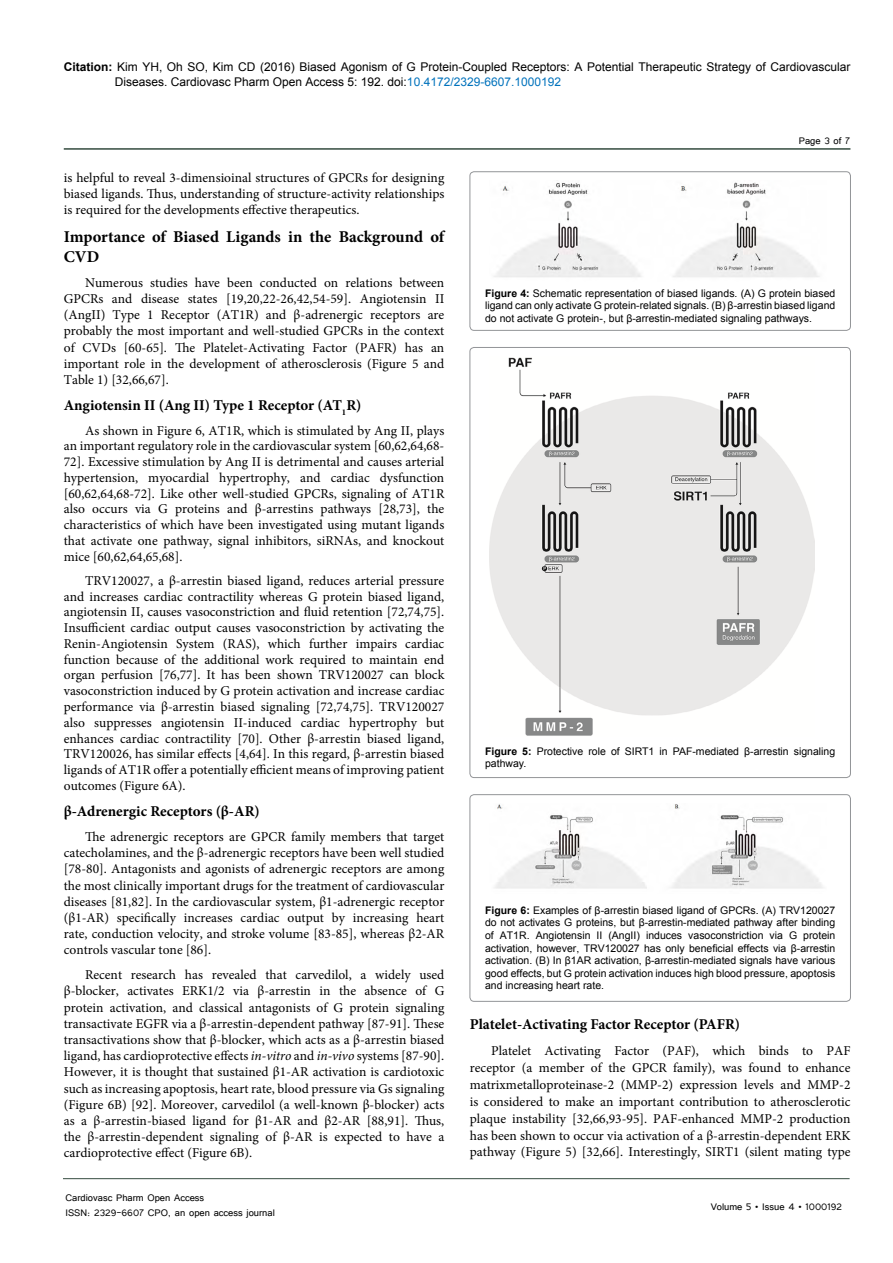
<style>
.page{position:relative;width:893px;height:1263px;background:#fff}
.page>*{position:absolute;margin:0;border:0;box-sizing:border-box;transform-origin:0 0}
.p1{font:700 16.5px/19.8px "Minion Pro";color:#000}
.p2{font:700 15px "Minion Pro";letter-spacing:-.005em;color:#000}
.t1{font:13.5px/16.2px "Minion Pro";color:#000;text-align:justify}
.t2{font:12px/15px "Arial";color:#000}
.t3{font:12px/14.4px "Tunga";color:#000}
.t4{font:10.5px/12.6px "Arial";color:#000;text-align:justify}
.s1{font-weight:700}
.s2{color:#0072bc}
.s3{font-style:italic}
</style>
<div class="page">
<hr style="left:63px;top:1178px;width:787px;height:1px;background:#344b3f">
<hr style="left:64px;top:148px;width:786px;height:2px;background:#344b3f">
<img style="left:494px;top:182px;width:326px;height:95px">
<div style="left:470px;top:172px;width:380px;height:158px;border:1px solid #939598;border-radius:4px"></div>
<img style="left:489px;top:357px;width:326px;height:379px">
<img style="left:494px;top:804px;width:329px;height:85px">
<div style="left:470px;top:795px;width:380px;height:206px;border:1px solid #939598;border-radius:4px"></div>
<p class="t2" style="left:115px;top:59px;width:737px;text-indent:-51px"><span class="s1">Citation:</span> Kim YH, Oh SO, Kim CD (2016) Biased Agonism of G Protein-Coupled Receptors: A Potential Therapeutic Strategy of Cardiovascular<br>Diseases. Cardiovasc Pharm Open Access 5: 192. doi:<span class="s2">10.4172/2329-6607.1000192</span></p>
<p class="t1" style="left:64px;top:169px;width:382px">is helpful to reveal 3-dimensioinal structures of GPCRs for designing biased ligands. Thus, understanding of structure-activity relationships is required for the developments effective therapeutics.</p>
<p class="p1" style="left:64px;top:227px;width:382px">Importance of Biased Ligands in the Background of<br>CVD</p>
<p class="t1" style="left:64px;top:274px;width:382px;text-indent:21px">Numerous studies have been conducted on relations between GPCRs and disease states [19,20,22-26,42,54-59]. Angiotensin II (AngII) Type 1 Receptor (AT1R) and β-adrenergic receptors are probably the most important and well-studied GPCRs in the context of CVDs [60-65]. The Platelet-Activating Factor (PAFR) has an important role in the development of atherosclerosis (Figure 5 and Table 1) [32,66,67].</p>
<p class="p2" style="left:64px;top:395px;width:299px">Angiotensin II (Ang II) Type 1 Receptor (AT<sub>1</sub>R)</p>
<p class="t1" style="left:64px;top:423px;width:382px;line-height:15.8px;text-indent:21px">As shown in Figure 6, AT1R, which is stimulated by Ang II, plays an important regulatory role in the cardiovascular system [60,62,64,68- 72]. Excessive stimulation by Ang II is detrimental and causes arterial hypertension, myocardial hypertrophy, and cardiac dysfunction [60,62,64,68-72]. Like other well-studied GPCRs, signaling of AT1R also occurs via G proteins and β-arrestins pathways [28,73], the characteristics of which have been investigated using mutant ligands that activate one pathway, signal inhibitors, siRNAs, and knockout mice [60,62,64,65,68].</p>
<p class="t1" style="left:64px;top:573px;width:382px;line-height:15.8px;text-indent:21px">TRV120027, a β-arrestin biased ligand, reduces arterial pressure and increases cardiac contractility whereas G protein biased ligand, angiotensin II, causes vasoconstriction and fluid retention [72,74,75].<br>Insufficient cardiac output causes vasoconstriction by activating the Renin-Angiotensin System (RAS), which further impairs cardiac function because of the additional work required to maintain end organ perfusion [76,77]. It has been shown TRV120027 can block vasoconstriction induced by G protein activation and increase cardiac performance via β-arrestin biased signaling [72,74,75]. TRV120027 also suppresses angiotensin II-induced cardiac hypertrophy but enhances cardiac contractility [70]. Other β-arrestin biased ligand, TRV120026, has similar effects [4,64]. In this regard, β-arrestin biased ligands of AT1R offer a potentially efficient means of improving patient outcomes (Figure 6A).</p>
<p class="p2" style="left:64px;top:801px;width:198px">β-Adrenergic Receptors (β-AR)</p>
<p class="t1" style="left:64px;top:829px;width:382px;text-indent:21px">The adrenergic receptors are GPCR family members that target catecholamines, and the β-adrenergic receptors have been well studied [78-80]. Antagonists and agonists of adrenergic receptors are among the most clinically important drugs for the treatment of cardiovascular diseases [81,82]. In the cardiovascular system, β1-adrenergic receptor (β1-AR) specifically increases cardiac output by increasing heart rate, conduction velocity, and stroke volume [83-85], whereas β2-AR controls vascular tone [86].</p>
<p class="t1" style="left:64px;top:967px;width:382px;text-indent:21px">Recent research has revealed that carvedilol, a widely used β-blocker, activates ERK1/2 via β-arrestin in the absence of G protein activation, and classical antagonists of G protein signaling transactivate EGFR via a β-arrestin-dependent pathway [87-91]. These transactivations show that β-blocker, which acts as a β-arrestin biased ligand, has cardioprotective effects <span class="s3">in-vitro</span> and <span class="s3">in-vivo</span> systems [87-90].<br>However, it is thought that sustained β1-AR activation is cardiotoxic such as increasing apoptosis, heart rate, blood pressure via Gs signaling (Figure 6B) [92]. Moreover, carvedilol (a well-known β-blocker) acts as a β-arrestin-biased ligand for β1-AR and β2-AR [88,91]. Thus, the β-arrestin-dependent signaling of β-AR is expected to have a cardioprotective effect (Figure 6B).</p>
<p class="t3" style="left:65px;top:1190px;width:211px">Cardiovasc Pharm Open Access<br>ISSN: 2329-6607 CPO, an open access journal</p>
<p class="t3" style="left:799px;top:133px;width:53px">Page 3 of 7</p>
<p class="t4" style="left:485px;top:287px;width:352px"><span class="s1">Figure 4:</span> Schematic representation of biased ligands. (A) G protein biased ligand can only activate G protein-related signals. (B) β-arrestin biased ligand do not activate G protein-, but β-arrestin-mediated signaling pathways.</p>
<p class="t4" style="left:485px;top:745px;width:352px"><span class="s1">Figure 5:</span> Protective role of SIRT1 in PAF-mediated β-arrestin signaling pathway.</p>
<p class="t4" style="left:485px;top:904px;width:352px"><span class="s1">Figure 6:</span> Examples of β-arrestin biased ligand of GPCRs. (A) TRV120027 do not activates G proteins, but β-arrestin-mediated pathway after binding of AT1R. Angiotensin II (AngII) induces vasoconstriction via G protein activation, however, TRV120027 has only beneficial effects via β-arrestin activation. (B) In β1AR activation, β-arrestin-mediated signals have various good effects, but G protein activation induces high blood pressure, apoptosis and increasing heart rate.</p>
<p class="p2" style="left:470px;top:1014px;width:272px">Platelet-Activating Factor Receptor (PAFR)</p>
<p class="t1" style="left:470px;top:1042px;width:382px;line-height:17px;text-indent:21px">Platelet Activating Factor (PAF), which binds to PAF receptor (a member of the GPCR family), was found to enhance matrixmetalloproteinase-2 (MMP-2) expression levels and MMP-2 is considered to make an important contribution to atherosclerotic plaque instability [32,66,93-95]. PAF-enhanced MMP-2 production has been shown to occur via activation of a β-arrestin-dependent ERK pathway (Figure 5) [32,66]. Interestingly, SIRT1 (silent mating type</p>
<p class="t3" style="left:711px;top:1199px;width:133px">Volume 5 • Issue 4 • 1000192</p>
</div>
